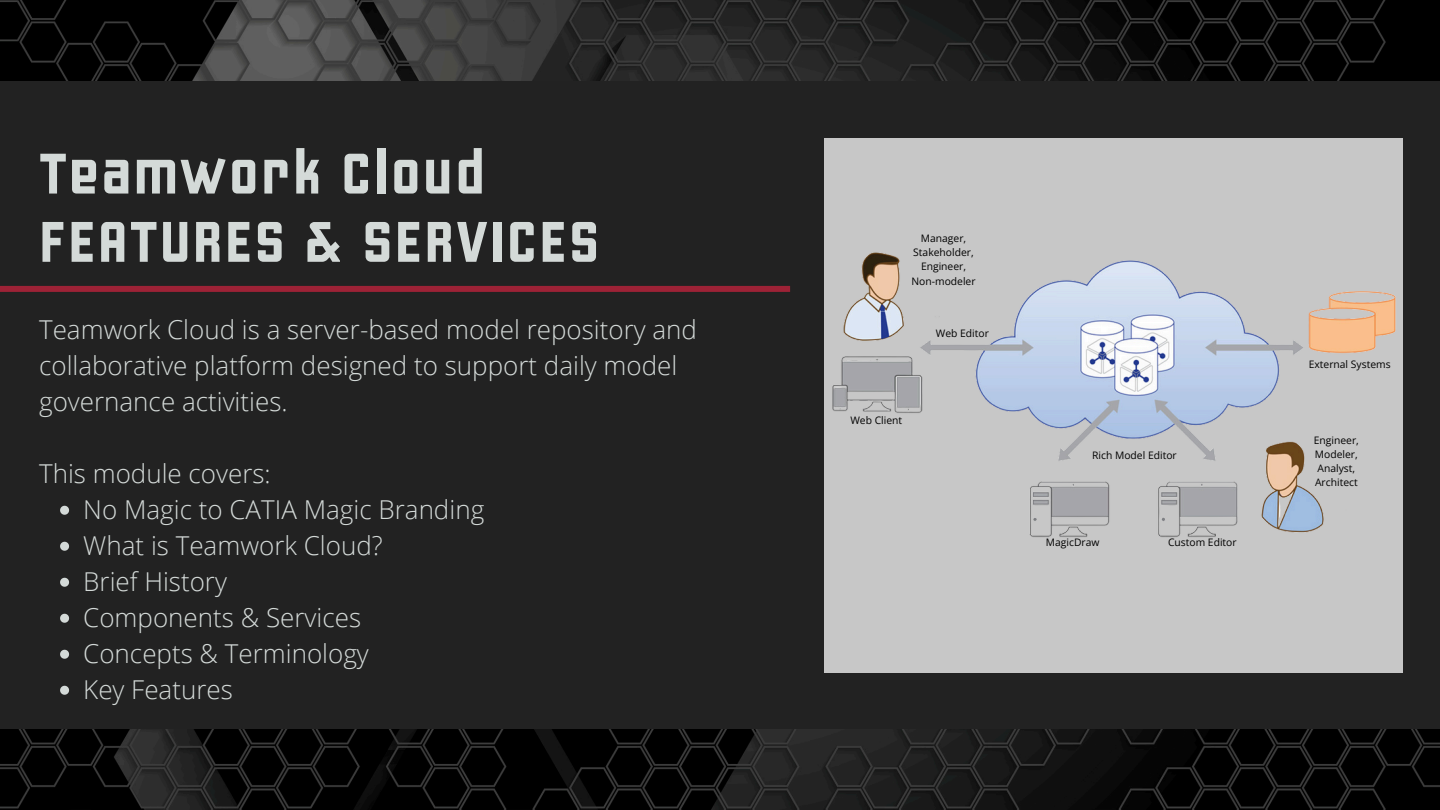
<style>
.page{position:relative;width:1440px;height:810px;background:#fff}
.page>*{position:absolute;margin:0;border:0;box-sizing:border-box;transform-origin:0 0}
.t1{font:62.1px/68.2px "Liquorstore";letter-spacing:.03em;color:#d4dad8}
.t2{font:300 26px/36px "Open Sans";color:#d4dad8}
.t3{font:10.3px "Open Sans";color:#000}
</style>
<div class="page">
<img style="left:0;top:0;width:1440px;height:810px">
<div style="left:0;top:81px;width:1440px;height:648px;background:#222"></div>
<div style="left:0;top:286px;width:790px;height:6px;background:#9d2236"></div>
<svg style="left:60px;top:506px;width:9px;height:9px"></svg>
<svg style="left:60px;top:542px;width:9px;height:9px"></svg>
<svg style="left:60px;top:578px;width:9px;height:9px"></svg>
<svg style="left:60px;top:614px;width:9px;height:9px"></svg>
<svg style="left:60px;top:650px;width:9px;height:9px"></svg>
<svg style="left:60px;top:686px;width:9px;height:9px"></svg>
<div style="left:824px;top:138px;width:579px;height:534px;background:#c7c7c7"></div>
<img style="left:832px;top:252px;width:564px;height:285px">
<h1 class="t1" style="left:39px;top:139px;width:562px">Teamwork Cloud<br>FEATURES &amp; SERVICES</h1>
<h2 class="t2" style="left:39px;top:311px;width:660px">Teamwork Cloud is a server-based model repository and collaborative platform designed to support daily model governance activities.</h2>
<h2 class="t2" style="left:39px;top:455px;width:233px">This module covers:</h2>
<p class="t2" style="left:83px;top:491px;width:402px">No Magic to CATIA Magic Branding</p>
<p class="t2" style="left:83px;top:527px;width:301px">What is Teamwork Cloud?</p>
<p class="t2" style="left:83px;top:563px;width:145px">Brief History</p>
<p class="t2" style="left:83px;top:599px;width:279px">Components &amp; Services</p>
<p class="t2" style="left:83px;top:635px;width:287px">Concepts &amp; Terminology</p>
<p class="t2" style="left:83px;top:671px;width:151px">Key Features</p>
<p class="t3" style="left:921px;top:231px;width:47px">Manager,</p>
<p class="t3" style="left:913px;top:245px;width:62px">Stakeholder,</p>
<p class="t3" style="left:921px;top:259px;width:47px">Engineer,</p>
<p class="t3" style="left:911px;top:274px;width:66px">Non-modeler</p>
<p class="t3" style="left:936px;top:326px;width:55px">Web Editor</p>
<p class="t3" style="left:850px;top:413px;width:53px">Web Client</p>
<p class="t3" style="left:1092px;top:448px;width:86px">Rich Model Editor</p>
<p class="t3" style="left:1046px;top:535px;width:55px">MagicDraw</p>
<p class="t3" style="left:1168px;top:535px;width:70px">Custom Editor</p>
<p class="t3" style="left:1309px;top:357px;width:83px">External Systems</p>
<p class="t3" style="left:1314px;top:433px;width:47px">Engineer,</p>
<p class="t3" style="left:1315px;top:447px;width:44px">Modeler,</p>
<p class="t3" style="left:1318px;top:461px;width:39px">Analyst,</p>
<p class="t3" style="left:1315px;top:475px;width:44px">Architect</p>
</div>
